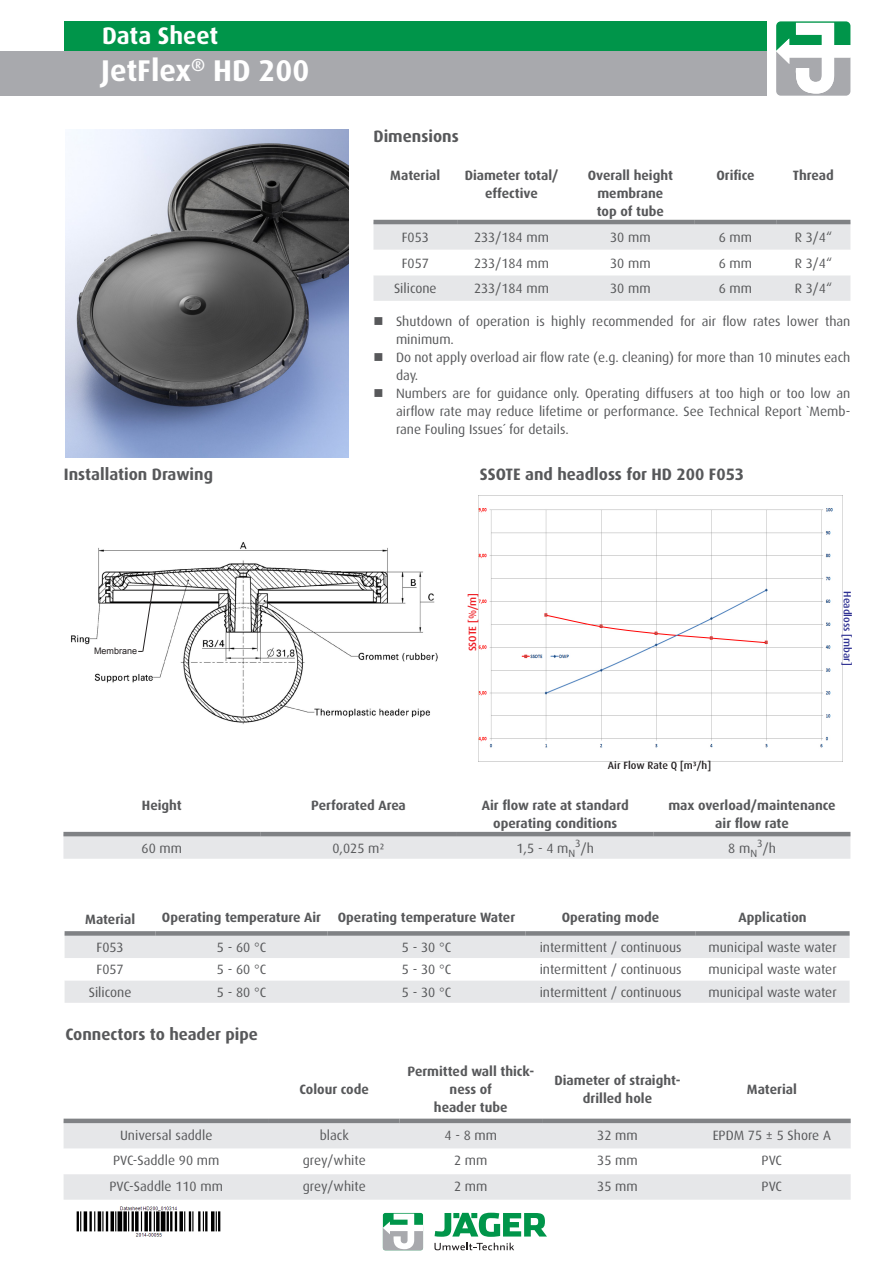
<style>
.page{position:relative;width:893px;height:1263px;background:#fff}
.page>*{position:absolute;margin:0;border:0;box-sizing:border-box;transform-origin:0 0}
.Titel_Subhead{font:700 30px "Dax Pro";color:#fff}
.Ueberschrift{font:700 24px "Dax Pro";color:#fff}
.Ueberschrift-2{font:700 16.5px "Dax Pro";color:#57585a}
.Text{font:13.5px/18px "Dax Pro";color:#57585a}
.Text-2{font:700 13.5px/18px "Dax Pro";color:#57585a;text-align:center}
.Ueberschrift-3{font:500 10.5px "Dax Pro";color:#231f20}
.Ueberschrift-4{font:500 10.5px "Dax Pro";color:#2e3092}
.Ueberschrift-5{font:500 10.5px "Dax Pro";letter-spacing:-.005em;color:#ee1d23}
.Ueberschrift-6{font:9px "Arial";color:#231f20}
</style>
<div class="page">
<svg style="left:383px;top:1213px;width:40px;height:37px"></svg>
<svg style="left:383px;top:1214px;width:40px;height:36px"></svg>
<svg style="left:435px;top:1213px;width:112px;height:24px"></svg>
<svg style="left:434px;top:1243px;width:80px;height:7px"></svg>
<div style="left:64px;top:21px;width:702px;height:30px;background:#00954a"></div>
<div style="left:0;top:51px;width:766px;height:45px;background:#a8a9ad"></div>
<svg style="left:776px;top:21px;width:74px;height:75px"></svg>
<img style="left:76px;top:1206px;width:145px;height:31px">
<div style="left:63px;top:836px;width:787px;height:23px;background:#e6e7e9"></div>
<hr style="left:457px;top:832px;width:197px;height:4px;background:#808285">
<hr style="left:654px;top:832px;width:196px;height:4px;background:#808285">
<hr style="left:63px;top:832px;width:197px;height:4px;background:#808285">
<hr style="left:260px;top:832px;width:197px;height:4px;background:#808285">
<div style="left:65px;top:936px;width:785px;height:67px;background:#e6e7e9"></div>
<svg style="left:65px;top:958px;width:785px;height:22px"></svg>
<div style="left:156px;top:931px;width:171px;height:5px;background:#808285"></div>
<div style="left:327px;top:931px;width:199px;height:5px;background:#808285"></div>
<div style="left:526px;top:931px;width:170px;height:5px;background:#808285"></div>
<div style="left:696px;top:931px;width:154px;height:5px;background:#808285"></div>
<div style="left:65px;top:931px;width:91px;height:5px;background:#808285"></div>
<svg style="left:373px;top:224px;width:477px;height:77px"></svg>
<hr style="left:373px;top:220px;width:84px;height:4px;background:#808285">
<hr style="left:457px;top:220px;width:109px;height:4px;background:#808285">
<hr style="left:566px;top:220px;width:129px;height:4px;background:#808285">
<hr style="left:695px;top:220px;width:81px;height:4px;background:#808285">
<hr style="left:776px;top:220px;width:74px;height:4px;background:#808285">
<img style="left:65px;top:129px;width:283px;height:328px">
<div style="left:64px;top:1123px;width:787px;height:77px;background:#e6e7e9"></div>
<svg style="left:64px;top:1149px;width:787px;height:25px"></svg>
<div style="left:64px;top:1118px;width:205px;height:5px;background:#808285"></div>
<div style="left:269px;top:1118px;width:131px;height:5px;background:#808285"></div>
<div style="left:400px;top:1118px;width:142px;height:5px;background:#808285"></div>
<div style="left:542px;top:1118px;width:151px;height:5px;background:#808285"></div>
<div style="left:693px;top:1118px;width:158px;height:5px;background:#808285"></div>
<img style="left:478px;top:495px;width:364px;height:266px">
<img style="left:71px;top:542px;width:367px;height:182px">
<svg style="left:138px;top:572px;width:18px;height:80px"></svg>
<p class="Ueberschrift" style="left:102px;top:20px;width:118px">Data Sheet</p>
<p class="Titel_Subhead" style="left:101px;top:52px;width:210px">JetFlex<sup>®</sup> HD 200</p>
<p class="Ueberschrift-2" style="left:373px;top:126px;width:87px">Dimensions</p>
<p class="Text-2" style="left:390px;top:166px;width:52px">Material</p>
<p class="Text-2" style="left:465px;top:166px;width:95px">Diameter total/</p>
<p class="Text-2" style="left:485px;top:184px;width:54px">effective</p>
<p class="Text-2" style="left:588px;top:166px;width:87px">Overall height membrane</p>
<p class="Text-2" style="left:597px;top:202px;width:69px">top of tube</p>
<p class="Text-2" style="left:716px;top:166px;width:40px">Orifice</p>
<p class="Text-2" style="left:793px;top:166px;width:42px">Thread</p>
<p class="Text" style="left:402px;top:228px;width:29px">F053</p>
<p class="Text" style="left:474px;top:228px;width:77px">233/184 mm</p>
<p class="Text" style="left:610px;top:228px;width:42px">30 mm</p>
<p class="Text" style="left:719px;top:228px;width:35px">6 mm</p>
<p class="Text" style="left:795px;top:228px;width:39px">R 3/4“</p>
<p class="Text" style="left:402px;top:254px;width:29px">F057</p>
<p class="Text" style="left:474px;top:254px;width:77px">233/184 mm</p>
<p class="Text" style="left:610px;top:254px;width:42px">30 mm</p>
<p class="Text" style="left:719px;top:254px;width:35px">6 mm</p>
<p class="Text" style="left:795px;top:254px;width:39px">R 3/4“</p>
<p class="Text" style="left:394px;top:279px;width:44px">Silicone</p>
<p class="Text" style="left:474px;top:279px;width:77px">233/184 mm</p>
<p class="Text" style="left:610px;top:279px;width:42px">30 mm</p>
<p class="Text" style="left:719px;top:279px;width:35px">6 mm</p>
<p class="Text" style="left:795px;top:279px;width:39px">R 3/4“</p>
<p class="Text" style="left:396px;top:312px;width:456px">Shutdown of operation is highly recommended for air flow rates lower than minimum.</p>
<p class="Text" style="left:396px;top:348px;width:456px">Do not apply overload air flow rate (e.g. cleaning) for more than 10 minutes each day.</p>
<p class="Text" style="left:396px;top:384px;width:456px;text-align:justify">Numbers are for guidance only. Operating diffusers at too high or too low an airflow rate may reduce lifetime or performance. See Technical Report `Memb&shy;rane Fouling Issues´ for details.</p>
<p class="Ueberschrift-2" style="left:64px;top:464px;width:151px">Installation Drawing</p>
<p class="Ueberschrift-2" style="left:480px;top:464px;width:266px">SSOTE and headloss for HD 200 F053</p>
<p class="Ueberschrift-6" style="left:94px;top:645px;width:45px">Membrane</p>
<p class="Ueberschrift-5" style="left:466px;top:651px;width:60px;rotate:-90deg">SSOTE [%/m]</p>
<p class="Ueberschrift-4" style="left:854px;top:591px;width:76px;rotate:90deg">Headloss [mbar]</p>
<p class="Ueberschrift-3" style="left:608px;top:759px;width:105px">Air Flow Rate Q [m³/h]</p>
<p class="Text-2" style="left:142px;top:796px;width:41px">Height</p>
<p class="Text-2" style="left:311px;top:796px;width:96px">Perforated Area</p>
<p class="Text-2" style="left:482px;top:796px;width:148px">Air flow rate at standard operating conditions</p>
<p class="Text-2" style="left:668px;top:796px;width:169px">max overload/maintenance air flow rate</p>
<p class="Text" style="left:142px;top:839px;width:42px">60 mm</p>
<p class="Text" style="left:333px;top:839px;width:53px">0,025 m²</p>
<p class="Text" style="left:517px;top:839px;width:79px">1,5 - 4 m<sub>N</sub><sup>3</sup>/h</p>
<p class="Text" style="left:728px;top:839px;width:49px">8 m<sub>N</sub><sup>3</sup>/h</p>
<p class="Text-2" style="left:85px;top:909px;width:52px">Material</p>
<p class="Text-2" style="left:162px;top:908px;width:161px">Operating temperature Air</p>
<p class="Text-2" style="left:338px;top:908px;width:179px">Operating temperature Water</p>
<p class="Text-2" style="left:562px;top:908px;width:99px">Operating mode</p>
<p class="Text-2" style="left:739px;top:908px;width:70px">Application</p>
<p class="Text" style="left:96px;top:938px;width:29px">F053</p>
<p class="Text" style="left:217px;top:938px;width:51px">5 - 60 °C</p>
<p class="Text" style="left:402px;top:938px;width:51px">5 - 30 °C</p>
<p class="Text" style="left:540px;top:938px;width:143px">intermittent / continuous</p>
<p class="Text" style="left:709px;top:938px;width:130px">municipal waste water</p>
<p class="Text" style="left:96px;top:960px;width:29px">F057</p>
<p class="Text" style="left:217px;top:960px;width:51px">5 - 60 °C</p>
<p class="Text" style="left:402px;top:960px;width:51px">5 - 30 °C</p>
<p class="Text" style="left:540px;top:960px;width:143px">intermittent / continuous</p>
<p class="Text" style="left:709px;top:960px;width:130px">municipal waste water</p>
<p class="Text" style="left:89px;top:983px;width:44px">Silicone</p>
<p class="Text" style="left:217px;top:983px;width:51px">5 - 80 °C</p>
<p class="Text" style="left:402px;top:983px;width:51px">5 - 30 °C</p>
<p class="Text" style="left:540px;top:983px;width:143px">intermittent / continuous</p>
<p class="Text" style="left:709px;top:983px;width:130px">municipal waste water</p>
<p class="Ueberschrift-2" style="left:66px;top:1024px;width:194px">Connectors to header pipe</p>
<p class="Text-2" style="left:300px;top:1080px;width:71px">Colour code</p>
<p class="Text-2" style="left:407px;top:1062px;width:128px">Permitted wall thick&shy;ness of</p>
<p class="Text-2" style="left:434px;top:1098px;width:75px">header tube</p>
<p class="Text-2" style="left:554px;top:1071px;width:128px">Diameter of straight&shy;drilled hole</p>
<p class="Text-2" style="left:747px;top:1080px;width:52px">Material</p>
<p class="Text" style="left:120px;top:1125px;width:94px">Universal saddle</p>
<p class="Text" style="left:320px;top:1125px;width:31px">black</p>
<p class="Text" style="left:444px;top:1125px;width:54px">4 - 8 mm</p>
<p class="Text" style="left:597px;top:1125px;width:42px">32 mm</p>
<p class="Text" style="left:713px;top:1125px;width:120px">EPDM 75 ± 5 Shore A</p>
<p class="Text" style="left:113px;top:1151px;width:108px">PVC-Saddle 90 mm</p>
<p class="Text" style="left:303px;top:1151px;width:64px">grey/white</p>
<p class="Text" style="left:454px;top:1151px;width:35px">2 mm</p>
<p class="Text" style="left:597px;top:1151px;width:42px">35 mm</p>
<p class="Text" style="left:762px;top:1151px;width:22px">PVC</p>
<p class="Text" style="left:110px;top:1176px;width:115px">PVC-Saddle 110 mm</p>
<p class="Text" style="left:303px;top:1176px;width:64px">grey/white</p>
<p class="Text" style="left:454px;top:1176px;width:35px">2 mm</p>
<p class="Text" style="left:597px;top:1176px;width:42px">35 mm</p>
<p class="Text" style="left:762px;top:1176px;width:22px">PVC</p>
</div>
